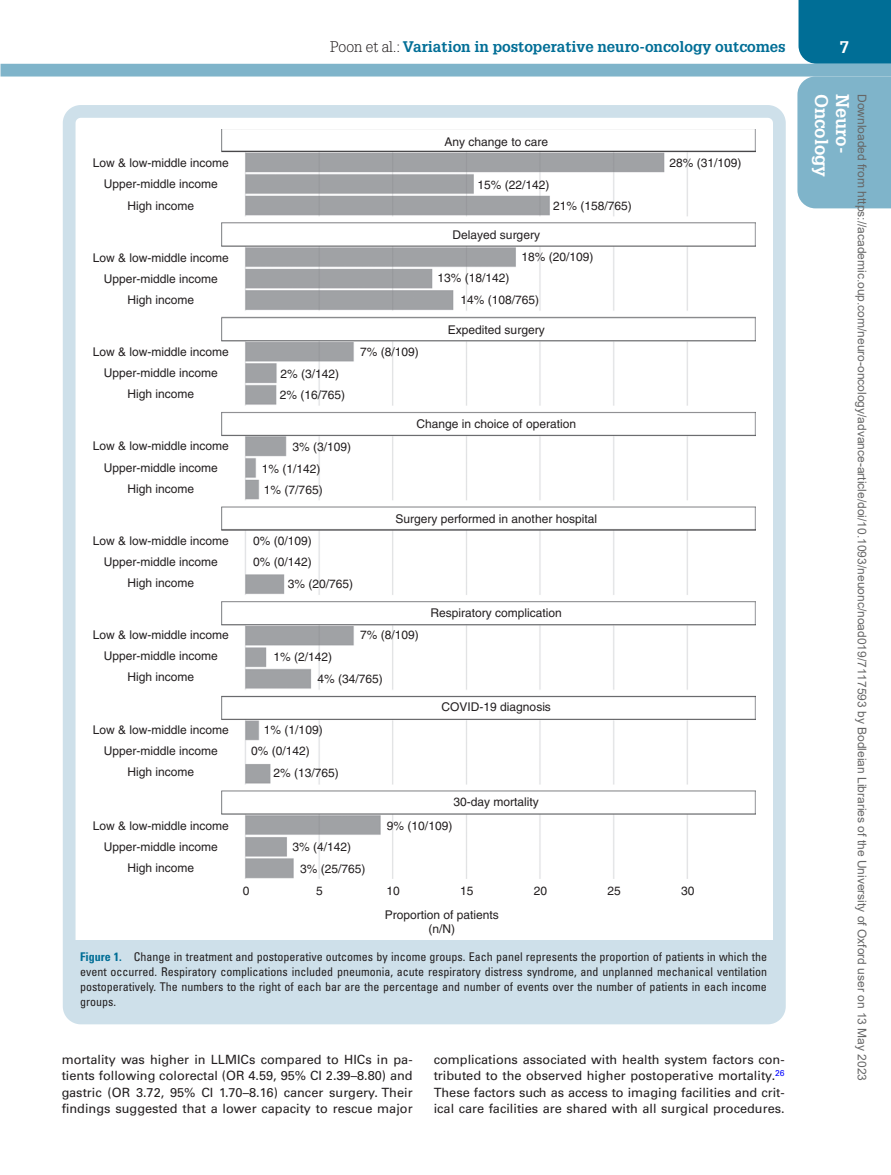
<style>
.page{position:relative;width:891px;height:1175px;background:#fff}
.page>*{position:absolute;margin:0;border:0;box-sizing:border-box;transform-origin:0 0}
.t1{font:700 18px "Glypha LT Std";color:#fff}
.t2{font:700 16.5px "Glypha LT Std";color:#fff}
.t3{font:700 15px "Glypha LT Std";color:#006e96}
.t4{font:12.75px/16.5px "Univers LT Std";color:#231f20;text-align:justify}
.t5{font:12px/21.1px "Helvetica";color:#231f20;text-align:center}
.t6{font:condensed 12px/15px "Univers LT Std";color:#231f20;text-align:justify}
.t7{font:12px "Arial";color:#666}
.s1{font-weight:300;color:#231f20}
.s2{font-weight:700;color:#006e96}
</style>
<div class="page">
<div style="left:799px;top:0;width:92px;height:64px;background:#006e96"></div>
<div style="left:1px;top:64px;width:890px;height:12px;background:#7fb4ca"></div>
<div style="left:797px;top:76px;width:94px;height:132px;background:#7fb4ca"></div>
<img style="left:221px;top:129px;width:535px;height:749px">
<div style="left:74px;top:940px;width:701px;height:73px;background:#cee0ea"></div>
<div style="left:63px;top:105px;width:723px;height:919px;border:13px solid #cee0ea;border-radius:12px"></div>
<p class="t3" style="left:330px;top:37px;width:457px"><span class="s1">Poon et al.:</span> Variation in postoperative neuro-oncology outcomes</p>
<h2 class="t2" style="left:840px;top:37px;width:11px">7</h2>
<h1 class="t1" style="left:833px;top:94px;width:85px;rotate:90deg">Oncology</h1>
<h1 class="t1" style="left:854px;top:94px;width:61px;rotate:90deg">Neuro-</h1>
<p class="t7" style="left:866px;top:94px;width:988px;rotate:90deg">Downloaded from https://academic.oup.com/neuro-oncology/advance-article/doi/10.1093/neuonc/noad019/7117593 by Bodleian Libraries of the University of Oxford user on 13 May 2023</p>
<p class="t5" style="left:445px;top:131px;width:105px">Any change to care</p>
<p class="t5" style="left:669px;top:152px;width:74px">28% (31/109)</p>
<p class="t5" style="left:93px;top:152px;width:138px">Low &amp; low-middle income</p>
<p class="t5" style="left:478px;top:174px;width:74px">15% (22/142)</p>
<p class="t5" style="left:104px;top:174px;width:116px">Upper-middle income<br>High income</p>
<p class="t5" style="left:553px;top:195px;width:80px">21% (158/765)</p>
<p class="t5" style="left:453px;top:224px;width:89px">Delayed surgery</p>
<p class="t5" style="left:522px;top:246px;width:74px">18% (20/109)</p>
<p class="t5" style="left:460px;top:267px;width:80px;line-height:21.6px;text-align:left;text-indent:-23px">13% (18/142)<br>14% (108/765)</p>
<p class="t5" style="left:93px;top:247px;width:138px">Low &amp; low-middle income<br>Upper-middle income<br>High income</p>
<p class="t5" style="left:448px;top:319px;width:98px">Expedited surgery</p>
<p class="t5" style="left:360px;top:341px;width:60px">7% (8/109)</p>
<p class="t5" style="left:93px;top:341px;width:138px">Low &amp; low-middle income<br>Upper-middle income<br>High income</p>
<p class="t5" style="left:280px;top:362px;width:67px;line-height:21.6px;text-align:left">2% (3/142)<br>2% (16/765)</p>
<p class="t5" style="left:417px;top:413px;width:161px">Change in choice of operation</p>
<p class="t5" style="left:93px;top:435px;width:138px">Low &amp; low-middle income<br>Upper-middle income<br>High income</p>
<p class="t5" style="left:262px;top:436px;width:91px;text-align:left;text-indent:31px">3% (3/109)<br>1% (1/142)<br>1% (7/765)</p>
<p class="t5" style="left:253px;top:530px;width:60px">0% (0/109)</p>
<p class="t5" style="left:253px;top:551px;width:60px">0% (0/142)</p>
<p class="t5" style="left:288px;top:573px;width:67px">3% (20/765)</p>
<p class="t5" style="left:396px;top:508px;width:203px">Surgery performed in another hospital</p>
<p class="t5" style="left:93px;top:530px;width:138px">Low &amp; low-middle income<br>Upper-middle income<br>High income</p>
<p class="t5" style="left:431px;top:602px;width:133px">Respiratory complication</p>
<p class="t5" style="left:360px;top:624px;width:60px">7% (8/109)</p>
<p class="t5" style="left:318px;top:646px;width:67px;line-height:21.6px;text-align:left;text-indent:-44px">1% (2/142)<br>4% (34/765)</p>
<p class="t5" style="left:93px;top:624px;width:138px">Low &amp; low-middle income<br>Upper-middle income<br>High income</p>
<p class="t5" style="left:442px;top:696px;width:111px">COVID-19 diagnosis</p>
<p class="t5" style="left:93px;top:719px;width:138px">Low &amp; low-middle income<br>Upper-middle income<br>High income</p>
<p class="t5" style="left:251px;top:719px;width:73px;text-align:left;text-indent:13px">1% (1/109)<br>0% (0/142)</p>
<p class="t5" style="left:274px;top:762px;width:67px">2% (13/765)</p>
<p class="t5" style="left:454px;top:791px;width:87px">30-day mortality</p>
<p class="t5" style="left:387px;top:814px;width:67px">9% (10/109)</p>
<p class="t5" style="left:93px;top:815px;width:138px">Low &amp; low-middle income<br>Upper-middle income<br>High income</p>
<p class="t5" style="left:300px;top:836px;width:67px;line-height:21.6px;text-align:left;text-indent:-8px">3% (4/142)<br>3% (25/765)</p>
<p class="t5" style="left:534px;top:879px;width:15px">20</p>
<p class="t5" style="left:608px;top:879px;width:15px">25</p>
<p class="t5" style="left:681px;top:879px;width:15px">30</p>
<p class="t5" style="left:243px;top:879px;width:8px">0</p>
<p class="t5" style="left:316px;top:879px;width:8px">5</p>
<p class="t5" style="left:387px;top:879px;width:15px">10</p>
<p class="t5" style="left:385px;top:878px;width:116px;line-height:24.3px;text-align:left;text-indent:76px">15<br>Proportion of patients</p>
<p class="t5" style="left:428px;top:918px;width:28px">(n/N)</p>
<p class="t6" style="left:80px;top:949px;width:689px"><span class="s2">Figure 1.</span> Change in treatment and postoperative outcomes by income groups. Each panel represents the proportion of patients in which the event occurred. Respiratory complications included pneumonia, acute respiratory distress syndrome, and unplanned mechanical ventilation postoperatively. The numbers to the right of each bar are the percentage and number of events over the number of patients in each income groups.</p>
<p class="t4" style="left:62px;top:1050px;width:353px">mortality was higher in LLMICs compared to HICs in pa&shy;tients following colorectal (OR 4.59, 95% CI 2.39–8.80) and gastric (OR 3.72, 95% CI 1.70–8.16) cancer surgery. Their findings suggested that a lower capacity to rescue major</p>
<p class="t4" style="left:434px;top:1050px;width:353px">complications associated with health system factors con&shy;tributed to the observed higher postoperative mortality.<sup>26<br></sup>These factors such as access to imaging facilities and crit&shy;ical care facilities are shared with all surgical procedures.</p>
</div>
